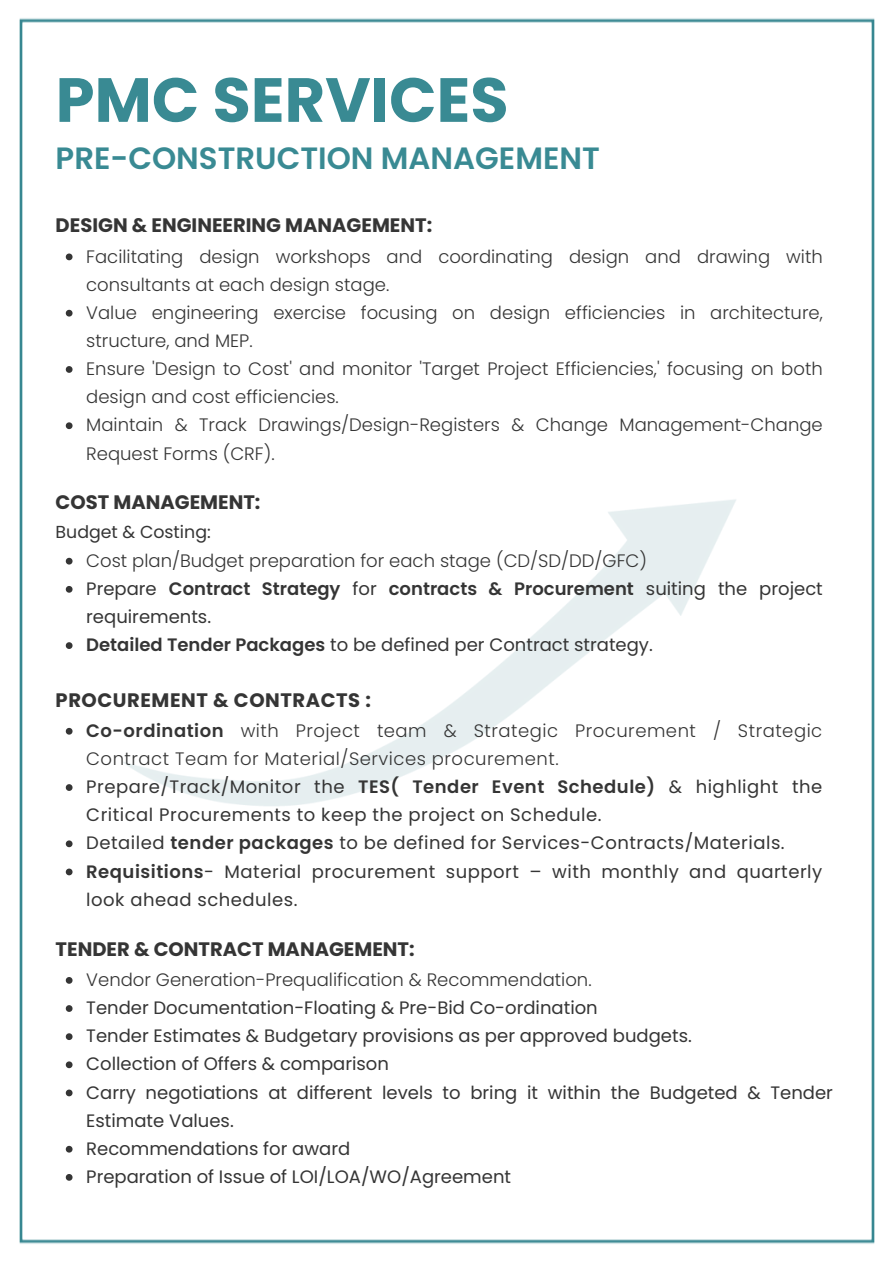
<style>
.page{position:relative;width:894px;height:1264px;background:#fff}
.page>*{position:absolute;margin:0;border:0;box-sizing:border-box;transform-origin:0 0}
.t1{font:700 62.25px "Poppins";color:#398a93}
.t2{font:600 30.75px "Poppins";color:#398a93}
.t3{font:700 19.5px "Poppins";color:#353535}
.t4{font:700 19.5px "Poppins";letter-spacing:.03em;color:#353535}
.t5{font:300 18px/28.2px "Poppins";color:#353535}
.t6{font:18px/28.2px "Poppins";color:#353535}
.t7{font:18px/28.2px "Poppins";letter-spacing:.03em;color:#353535}
.t8{font:300 18px/28.2px "Poppins";letter-spacing:.03em;color:#353535}
.t9{font:17.4px "Poppins";color:#353535}
.s1{font-weight:600}
</style>
<div class="page">
<img style="left:19px;top:18px;width:856px;height:1226px">
<img style="left:66px;top:285px;width:738px;height:738px">
<svg style="left:66px;top:253px;width:6px;height:7px"></svg>
<svg style="left:66px;top:310px;width:6px;height:6px"></svg>
<svg style="left:66px;top:366px;width:6px;height:7px"></svg>
<svg style="left:66px;top:422px;width:6px;height:7px"></svg>
<svg style="left:66px;top:558px;width:6px;height:6px"></svg>
<svg style="left:66px;top:586px;width:6px;height:6px"></svg>
<svg style="left:66px;top:642px;width:6px;height:7px"></svg>
<svg style="left:66px;top:728px;width:6px;height:6px"></svg>
<svg style="left:66px;top:784px;width:6px;height:7px"></svg>
<svg style="left:66px;top:840px;width:6px;height:7px"></svg>
<svg style="left:66px;top:868px;width:6px;height:7px"></svg>
<svg style="left:66px;top:977px;width:6px;height:6px"></svg>
<svg style="left:66px;top:1005px;width:6px;height:6px"></svg>
<svg style="left:66px;top:1033px;width:6px;height:7px"></svg>
<svg style="left:66px;top:1061px;width:6px;height:7px"></svg>
<svg style="left:66px;top:1089px;width:6px;height:7px"></svg>
<svg style="left:66px;top:1145px;width:6px;height:7px"></svg>
<svg style="left:66px;top:1173px;width:6px;height:7px"></svg>
<p class="t1" style="left:56px;top:56px;width:454px">PMC SERVICES</p>
<p class="t2" style="left:56px;top:137px;width:545px">PRE-CONSTRUCTION MANAGEMENT</p>
<h3 class="t3" style="left:56px;top:212px;width:378px">DESIGN &amp; ENGINEERING MANAGEMENT:</h3>
<p class="t5" style="left:86px;top:242px;width:737px">Facilitating design workshops and coordinating design and drawing with consultants at each design stage.</p>
<p class="t5" style="left:86px;top:298px;width:737px">Value engineering exercise focusing on design efficiencies in architecture, structure, and MEP.</p>
<p class="t5" style="left:86px;top:355px;width:737px">Ensure 'Design to Cost' and monitor 'Target Project Efficiencies,' focusing on both design and cost efficiencies.</p>
<p class="t5" style="left:86px;top:411px;width:737px">Maintain &amp; Track Drawings/Design-Registers &amp; Change Management-Change<br>Request Forms (CRF).</p>
<p class="t3" style="left:56px;top:489px;width:206px">COST MANAGEMENT:</p>
<p class="t9" style="left:56px;top:519px;width:157px">Budget &amp; Costing:</p>
<p class="t5" style="left:86px;top:546px;width:562px">Cost plan/Budget preparation for each stage (CD/SD/DD/GFC)</p>
<p class="t6" style="left:86px;top:574px;width:737px">Prepare <span class="s1">Contract Strategy</span> for <span class="s1">contracts &amp; Procurement</span> suiting the project requirements.</p>
<p class="t6" style="left:86px;top:631px;width:568px"><span class="s1">Detailed Tender Packages</span> to be defined per Contract strategy.</p>
<h3 class="t4" style="left:56px;top:686px;width:317px">PROCUREMENT &amp; CONTRACTS :</h3>
<p class="t8" style="left:86px;top:716px;width:737px"><span class="s1">Co-ordination</span> with Project team &amp; Strategic Procurement / Strategic<br>Contract Team for Material/Services procurement.</p>
<p class="t7" style="left:86px;top:772px;width:737px">Prepare/Track/Monitor the <span class="s1">TES( Tender Event Schedule)</span> &amp; highlight the<br>Critical Procurements to keep the project on Schedule.</p>
<p class="t7" style="left:86px;top:829px;width:699px">Detailed <span class="s1">tender packages</span> to be defined for Services-Contracts/Materials.</p>
<p class="t7" style="left:86px;top:857px;width:737px"><span class="s1">Requisitions</span>- Material procurement support – with monthly and quarterly look ahead schedules.</p>
<h3 class="t3" style="left:56px;top:935px;width:360px">TENDER &amp; CONTRACT MANAGEMENT:</h3>
<p class="t5" style="left:86px;top:965px;width:506px">Vendor Generation-Prequalification &amp; Recommendation.</p>
<p class="t6" style="left:86px;top:993px;width:513px">Tender Documentation-Floating &amp; Pre-Bid Co-ordination</p>
<p class="t6" style="left:86px;top:1021px;width:607px">Tender Estimates &amp; Budgetary provisions as per approved budgets.</p>
<p class="t6" style="left:86px;top:1050px;width:304px">Collection of Offers &amp; comparison</p>
<p class="t6" style="left:86px;top:1078px;width:748px">Carry negotiations at different levels to bring it within the Budgeted &amp; Tender<br>Estimate Values.</p>
<p class="t6" style="left:86px;top:1134px;width:265px">Recommendations for award</p>
<p class="t6" style="left:86px;top:1162px;width:426px">Preparation of Issue of LOI/LOA/WO/Agreement</p>
</div>
